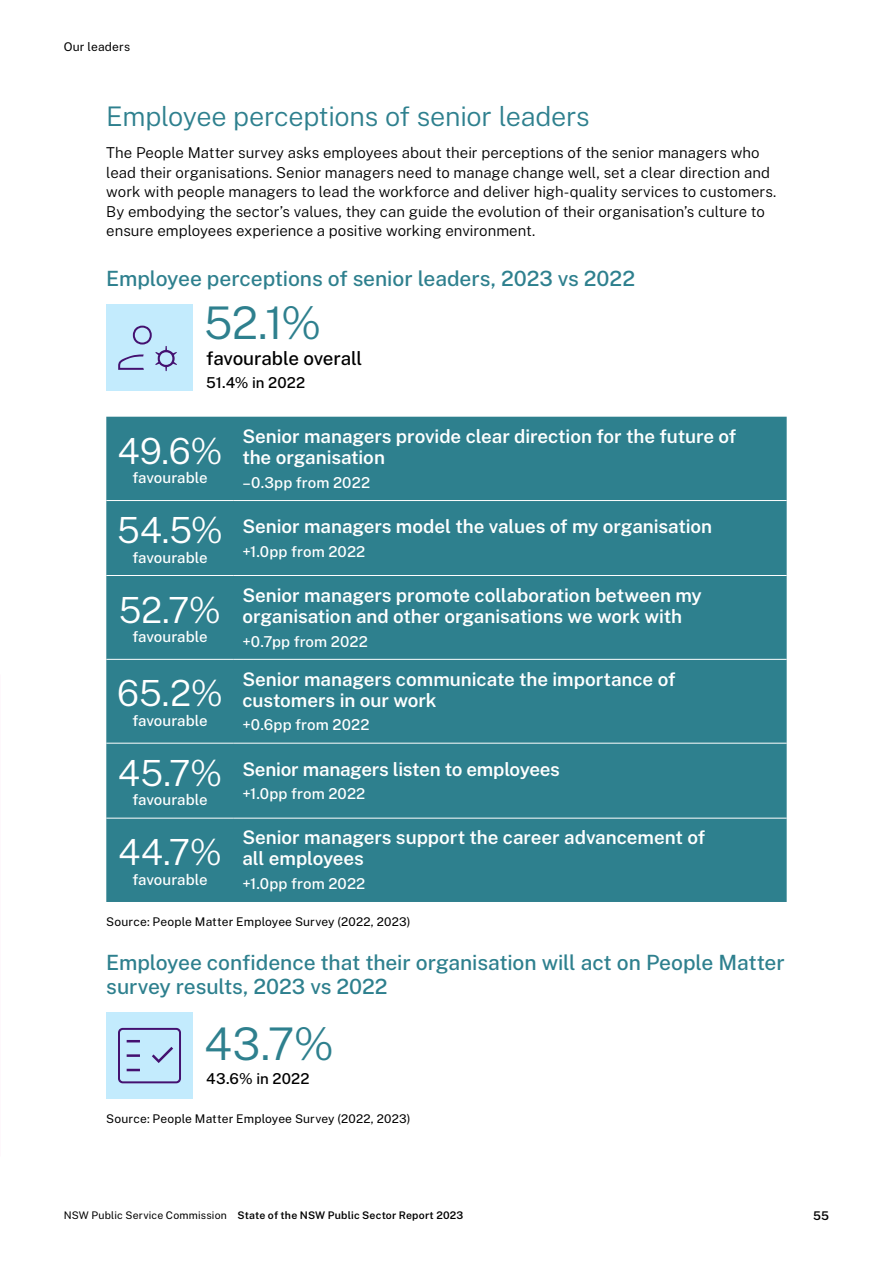
<style>
.page{position:relative;width:893px;height:1263px;background:#fff}
.page>*{position:absolute;margin:0;border:0;box-sizing:border-box;transform-origin:0 0}
.Infographic_Heading_1_30_30_Light{font:300 45px "Public Sans";color:#2e808e}
.Infographic_Heading_1_30_30_Light-2{font:300 36px "Public Sans";letter-spacing:.005em;color:#fff}
.Heading_2_18_21_Light{font:300 27px "Public Sans";letter-spacing:-.01em;color:#2e808e}
.Heading_3_14_16_Medium{font:500 21px/24px "Public Sans";letter-spacing:-.005em;color:#2e808e}
.Heading_4_12_5_14_SemiBold{font:600 18.75px/21px "Public Sans";letter-spacing:-.005em;color:#fff}
.Infographic_Heading_4_12_5_14_Medium{font:500 18.75px "Public Sans";letter-spacing:-.01em;color:#000}
.Body_10_13_Light{font:300 15px/19.5px "Public Sans";color:#000}
.Body_10_13_Light-2{font:500 15px "Public Sans";letter-spacing:.005em;color:#fff}
.Infographic_Heading_1_30_30_Light-3{font:500 15px "Public Sans";color:#fff}
.Infographic_Body_10_13_Medium{font:500 15px "Public Sans";letter-spacing:.01em;color:#000}
.Folios_Footers_Descriptors_8_10_Regular{font:12px "Public Sans";letter-spacing:.015em;color:#000}
.t1{font:600 12px "Public Sans";color:#000}
.t2{font:600 10.5px "Public Sans";letter-spacing:.02em;color:#000}
.s1{font-weight:400}
</style>
<div class="page">
<div style="left:106px;top:304px;width:87px;height:87px;background:#c3ebfd"></div>
<svg style="left:118px;top:326px;width:59px;height:45px"></svg>
<div style="left:106px;top:417px;width:681px;height:485px;background:#2e808e"></div>
<hr style="left:106px;top:500px;width:128px;height:1px;background:#fff">
<hr style="left:234px;top:500px;width:553px;height:1px;background:#fff">
<hr style="left:106px;top:575px;width:128px;height:1px;background:#fff">
<hr style="left:234px;top:575px;width:553px;height:1px;background:#fff">
<hr style="left:106px;top:659px;width:128px;height:1px;background:#fff">
<hr style="left:234px;top:659px;width:553px;height:1px;background:#fff">
<hr style="left:106px;top:743px;width:128px;height:1px;background:#fff">
<hr style="left:234px;top:743px;width:553px;height:1px;background:#fff">
<hr style="left:106px;top:818px;width:128px;height:1px;background:#fff">
<hr style="left:234px;top:818px;width:553px;height:1px;background:#fff">
<div style="left:106px;top:1012px;width:87px;height:87px;background:#c3ebfd"></div>
<svg style="left:118px;top:1028px;width:63px;height:55px"></svg>
<p class="Folios_Footers_Descriptors_8_10_Regular" style="left:64px;top:38px;width:68px">Our leaders</p>
<p class="Heading_2_18_21_Light" style="left:106px;top:97px;width:485px">Employee perceptions of senior leaders</p>
<p class="Body_10_13_Light" style="left:106px;top:142px;width:672px">The People Matter survey asks employees about their perceptions of the senior managers who lead their organisations. Senior managers need to manage change well, set a clear direction and work with people managers to lead the workforce and deliver high-quality services to customers.<br>By embodying the sector’s values, they can guide the evolution of their organisation’s culture to ensure employees experience a positive working environment.</p>
<p class="Heading_3_14_16_Medium" style="left:106px;top:265px;width:530px">Employee perceptions of senior leaders, 2023 vs 2022</p>
<p class="Infographic_Heading_1_30_30_Light" style="left:204px;top:292px;width:119px">52.1%</p>
<p class="Infographic_Heading_4_12_5_14_Medium" style="left:206px;top:344px;width:158px">favourable overall</p>
<p class="Infographic_Body_10_13_Medium" style="left:206px;top:372px;width:100px">51.4% in 2022</p>
<p class="Infographic_Heading_1_30_30_Light-2" style="left:117px;top:426px;width:107px">49.6%</p>
<p class="Infographic_Heading_1_30_30_Light-3" style="left:132px;top:467px;width:77px">favourable</p>
<p class="Infographic_Heading_1_30_30_Light-2" style="left:117px;top:505px;width:108px">54.5%</p>
<p class="Infographic_Heading_1_30_30_Light-3" style="left:132px;top:547px;width:77px">favourable</p>
<p class="Infographic_Heading_1_30_30_Light-2" style="left:119px;top:585px;width:104px">52.7%</p>
<p class="Infographic_Heading_1_30_30_Light-3" style="left:132px;top:626px;width:77px">favourable</p>
<p class="Infographic_Heading_1_30_30_Light-2" style="left:117px;top:668px;width:108px">65.2%</p>
<p class="Infographic_Heading_1_30_30_Light-3" style="left:132px;top:710px;width:77px">favourable</p>
<p class="Infographic_Heading_1_30_30_Light-2" style="left:118px;top:748px;width:106px">45.7%</p>
<p class="Infographic_Heading_1_30_30_Light-3" style="left:132px;top:789px;width:77px">favourable</p>
<p class="Heading_4_12_5_14_SemiBold" style="left:242px;top:425px;width:495px">Senior managers provide clear direction for the future of the organisation</p>
<p class="Body_10_13_Light-2" style="left:242px;top:472px;width:129px">–0.3pp from 2022</p>
<p class="Heading_4_12_5_14_SemiBold" style="left:242px;top:514px;width:471px">Senior managers model the values of my organisation</p>
<p class="Body_10_13_Light-2" style="left:242px;top:541px;width:125px">+1.0pp from 2022</p>
<p class="Heading_4_12_5_14_SemiBold" style="left:242px;top:583px;width:461px">Senior managers promote collaboration between my organisation and other organisations we work with</p>
<p class="Body_10_13_Light-2" style="left:242px;top:630px;width:127px">+0.7pp from 2022</p>
<p class="Heading_4_12_5_14_SemiBold" style="left:242px;top:667px;width:435px">Senior managers communicate the importance of customers in our work</p>
<p class="Body_10_13_Light-2" style="left:242px;top:714px;width:129px">+0.6pp from 2022</p>
<p class="Heading_4_12_5_14_SemiBold" style="left:242px;top:757px;width:319px">Senior managers listen to employees</p>
<p class="Body_10_13_Light-2" style="left:242px;top:783px;width:125px">+1.0pp from 2022</p>
<p class="Heading_4_12_5_14_SemiBold" style="left:242px;top:826px;width:464px">Senior managers support the career advancement of all employees</p>
<p class="Body_10_13_Light-2" style="left:242px;top:873px;width:125px">+1.0pp from 2022</p>
<p class="Folios_Footers_Descriptors_8_10_Regular" style="left:106px;top:913px;width:306px">Source: People Matter Employee Survey (2022, 2023)</p>
<p class="Heading_3_14_16_Medium" style="left:106px;top:949px;width:680px">Employee confidence that their organisation will act on People Matter survey results, 2023 vs 2022</p>
<p class="Infographic_Heading_1_30_30_Light" style="left:204px;top:1012px;width:131px">43.7%</p>
<p class="Infographic_Body_10_13_Medium" style="left:206px;top:1068px;width:105px">43.6% in 2022</p>
<p class="Folios_Footers_Descriptors_8_10_Regular" style="left:106px;top:1110px;width:306px">Source: People Matter Employee Survey (2022, 2023)</p>
<p class="Infographic_Heading_1_30_30_Light-2" style="left:118px;top:827px;width:105px">44.7%</p>
<p class="Infographic_Heading_1_30_30_Light-3" style="left:132px;top:869px;width:77px">favourable</p>
<p class="t2" style="left:64px;top:1208px;width:401px"><span class="s1">NSW Public Service Commission</span> State of the NSW Public Sector Report 2023</p>
<p class="t1" style="left:813px;top:1207px;width:18px">55</p>
</div>
